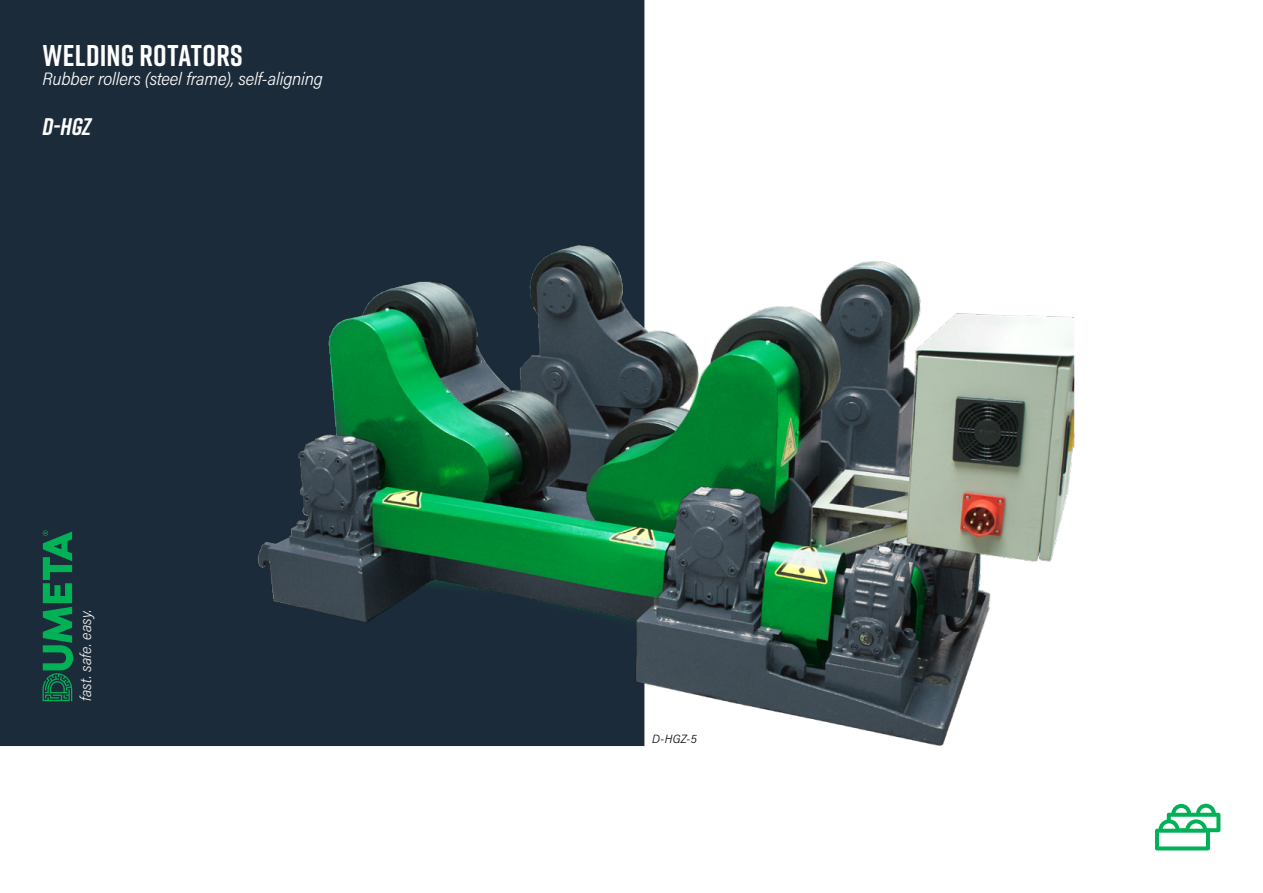
<style>
.page{position:relative;width:1263px;height:893px;background:#fff}
.page>*{position:absolute;margin:0;border:0;box-sizing:border-box;transform-origin:0 0}
.t1{font:700 30px "Rift";letter-spacing:.01em;color:#fff}
.t2{font:italic 700 24px "Rift";color:#fff}
.t3{font:italic 300 18px "Acumin Pro Semi Cond";letter-spacing:-.01em;color:#fff}
.t4{font:italic 300 15.6px "Acumin Pro Semi Cond";letter-spacing:.005em;color:#eff0f0}
.t5{font:italic 300 12px "Acumin Pro Semi Cond";color:#000}
</style>
<div class="page">
<div style="left:0;top:0;width:644px;height:746px;background:#1c2b39"></div>
<svg style="left:1155px;top:804px;width:65px;height:46px"></svg>
<svg style="left:43px;top:530px;width:30px;height:171px;background:#0d7048"></svg>
<img style="left:240px;top:198px;width:835px;height:548px">
<h1 class="t1" style="left:43px;top:34px;width:202px">WELDING ROTATORS</h1>
<p class="t3" style="left:43px;top:67px;width:282px">Rubber rollers (steel frame), self-aligning</p>
<h2 class="t2" style="left:43px;top:109px;width:50px">D-HGZ</h2>
<p class="t4" style="left:75px;top:701px;width:94px;rotate:-90deg">fast. safe. easy.</p>
<p class="t5" style="left:652px;top:730px;width:46px">D-HGZ-5</p>
</div>
